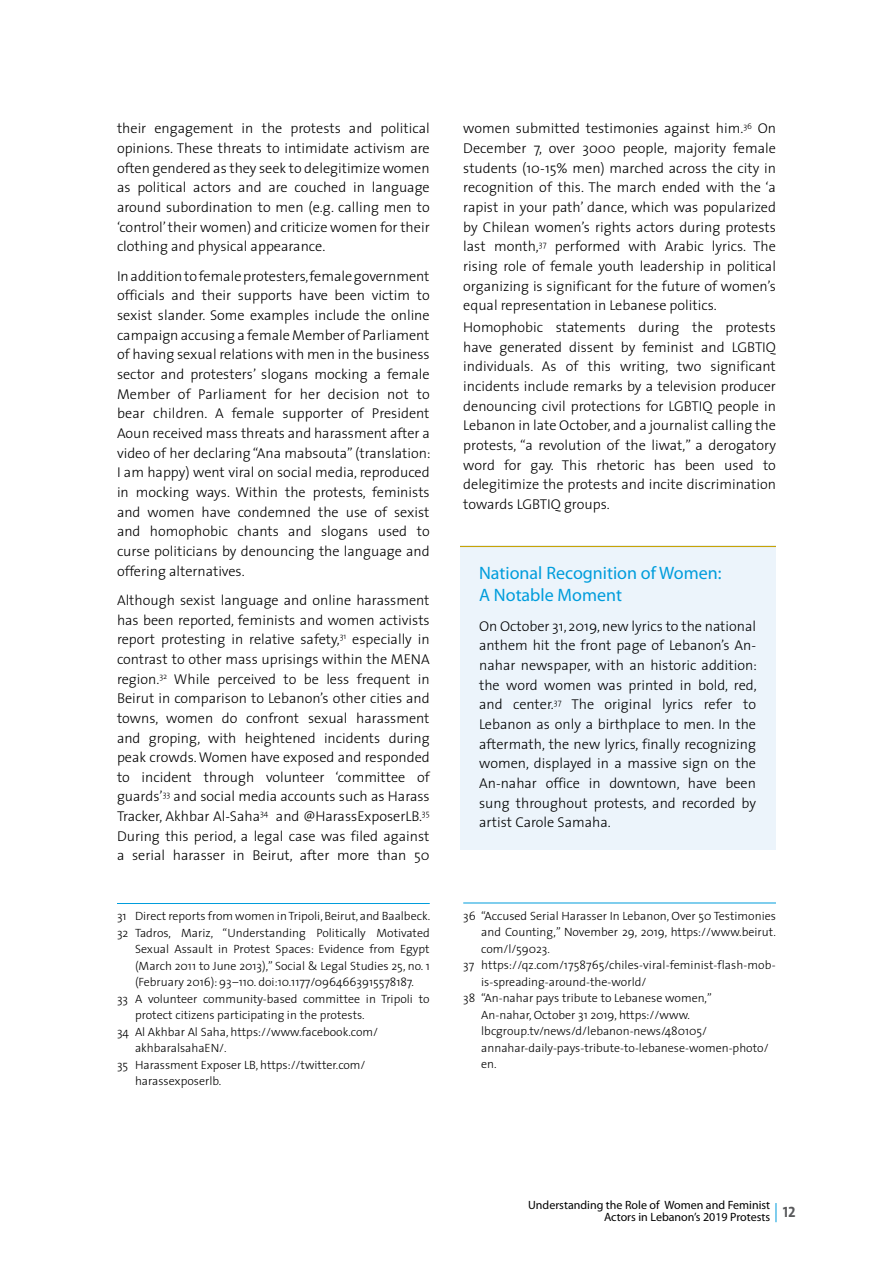
<style>
.page{position:relative;width:893px;height:1263px;background:#fff}
.page>*{position:absolute;margin:0;border:0;box-sizing:border-box;transform-origin:0 0}
.t1{font:18px/22.5px "Myriad Pro";color:#009ddc}
.t2{font:300 14.25px/19.6px "The Sans";color:#000;text-align:justify}
.t3{font:300 12px "The Sans";color:#000}
.t4{font:12px/12px "Myriad Pro";color:#000}
</style>
<div class="page">
<svg style="left:776px;top:1203px;width:1px;height:19px"></svg>
<hr style="left:117px;top:903px;width:313px;height:1px;background:#009ddc">
<hr style="left:463px;top:903px;width:313px;height:1px;background:#009ddc">
<div style="left:460px;top:546px;width:316px;height:304px;background:#ecf4fb"></div>
<hr style="left:460px;top:546px;width:316px;height:1px;background:#c8a307">
<p class="t2" style="left:117px;top:118px;width:314px">their engagement in the protests and political opinions. These threats to intimidate activism are often gendered as they seek to delegitimize women as political actors and are couched in language around subordination to men (e.g. calling men to ‘control’ their women) and criticize women for their clothing and physical appearance.</p>
<p class="t2" style="left:117px;top:266px;width:315px">In addition to female protesters, female government officials and their supports have been victim to sexist slander. Some examples include the online campaign accusing a female Member of Parliament of having sexual relations with men in the business sector and protesters’ slogans mocking a female Member of Parliament for her decision not to bear children. A female supporter of President Aoun received mass threats and harassment after a video of her declaring “Ana mabsouta” (translation:<br>I am happy) went viral on social media, reproduced in mocking ways. Within the protests, feminists and women have condemned the use of sexist and homophobic chants and slogans used to curse politicians by denouncing the language and offering alternatives.</p>
<p class="t2" style="left:117px;top:590px;width:314px">Although sexist language and online harassment has been reported, feminists and women activists report protesting in relative safety,<sup>31</sup> especially in contrast to other mass uprisings within the MENA region.<sup>32</sup> While perceived to be less frequent in Beirut in comparison to Lebanon’s other cities and towns, women do confront sexual harassment and groping, with heightened incidents during peak crowds. Women have exposed and responded to incident through volunteer ‘committee of guards’<sup>33</sup> and social media accounts such as Harass Tracker, Akhbar Al-Saha<sup>34</sup> and @HarassExposerLB.<sup>35<br></sup>During this period, a legal case was filed against a serial harasser in Beirut, after more than 50</p>
<p class="t3" style="left:117px;top:906px;width:315px">31 Direct reports from women in Tripoli, Beirut, and Baalbeck.</p>
<p class="t3" style="left:117px;top:922px;width:314px">32 Tadros, Mariz, “Understanding Politically Motivated</p>
<p class="t3" style="left:135px;top:939px;width:296px">Sexual Assault in Protest Spaces: Evidence from Egypt</p>
<p class="t3" style="left:135px;top:955px;width:296px">(March 2011 to June 2013),” Social &amp; Legal Studies 25, no. 1</p>
<p class="t3" style="left:135px;top:972px;width:281px">(February 2016): 93–110. doi:10.1177/0964663915578187.</p>
<p class="t3" style="left:117px;top:988px;width:314px">33 A volunteer community-based committee in Tripoli to</p>
<p class="t3" style="left:135px;top:1005px;width:231px">protect citizens participating in the protests.</p>
<p class="t3" style="left:117px;top:1021px;width:263px">34 Al Akhbar Al Saha, https://www.facebook.com/</p>
<p class="t3" style="left:135px;top:1038px;width:93px">akhbaralsahaEN/.</p>
<p class="t3" style="left:117px;top:1054px;width:250px">35 Harassment Exposer LB, https://twitter.com/</p>
<p class="t3" style="left:135px;top:1071px;width:88px">harassexposerlb.</p>
<p class="t2" style="left:463px;top:118px;width:314px">women submitted testimonies against him.<sup>36</sup> On December 7, over 3000 people, majority female students (10-15% men) marched across the city in recognition of this. The march ended with the ‘a rapist in your path’ dance, which was popularized by Chilean women’s rights actors during protests last month,<sup>37</sup> performed with Arabic lyrics. The rising role of female youth leadership in political organizing is significant for the future of women’s equal representation in Lebanese politics.</p>
<p class="t2" style="left:463px;top:317px;width:314px">Homophobic statements during the protests have generated dissent by feminist and LGBTIQ individuals. As of this writing, two significant incidents include remarks by a television producer denouncing civil protections for LGBTIQ people in Lebanon in late October, and a journalist calling the protests, “a revolution of the liwat,” a derogatory word for gay. This rhetoric has been used to delegitimize the protests and incite discrimination towards LGBTIQ groups.</p>
<p class="t1" style="left:479px;top:561px;width:244px">National Recognition of Women:<br>A Notable Moment</p>
<p class="t2" style="left:479px;top:615px;width:279px">On October 31, 2019, new lyrics to the national anthem hit the front page of Lebanon’s An&shy;nahar newspaper, with an historic addition: the word women was printed in bold, red, and center.<sup>37</sup> The original lyrics refer to Lebanon as only a birthplace to men. In the aftermath, the new lyrics, finally recognizing women, displayed in a massive sign on the An-nahar office in downtown, have been sung throughout protests, and recorded by artist Carole Samaha.</p>
<p class="t3" style="left:463px;top:905px;width:314px">36 “Accused Serial Harasser In Lebanon, Over 50 Testimonies</p>
<p class="t3" style="left:481px;top:922px;width:296px">and Counting,” November 29, 2019, https://www.beirut.</p>
<p class="t3" style="left:481px;top:938px;width:70px">com/l/59023.</p>
<p class="t3" style="left:463px;top:955px;width:314px">37 https://qz.com/1758765/chiles-viral-feminist-flash-mob-</p>
<p class="t3" style="left:481px;top:971px;width:167px">is-spreading-around-the-world/</p>
<p class="t3" style="left:463px;top:988px;width:250px">38 “An-nahar pays tribute to Lebanese women,”</p>
<p class="t3" style="left:481px;top:1004px;width:210px">An-nahar, October 31 2019, https://www.</p>
<p class="t3" style="left:481px;top:1021px;width:227px">lbcgroup.tv/news/d/lebanon-news/480105/</p>
<p class="t3" style="left:481px;top:1037px;width:289px">annahar-daily-pays-tribute-to-lebanese-women-photo/</p>
<p class="t3" style="left:481px;top:1054px;width:17px">en.</p>
<p class="t4" style="left:604px;top:1199px;width:193px;text-indent:-76px">Understanding the Role of Women and Feminist<br>Actors in Lebanon’s 2019 Protests <sup>12</sup></p>
</div>
